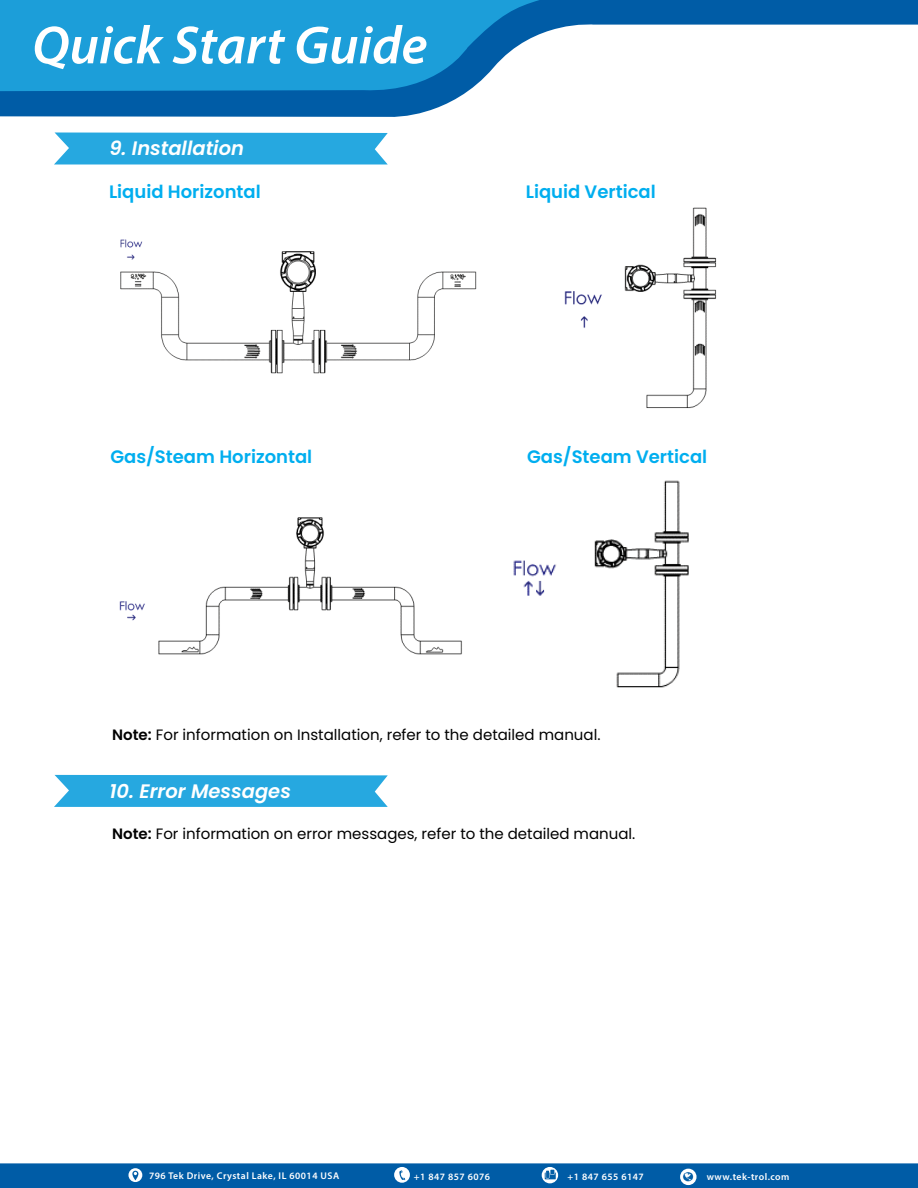
<style>
.page{position:relative;width:918px;height:1188px;background:#fff}
.page>*{position:absolute;margin:0;border:0;box-sizing:border-box;transform-origin:0 0}
.t1{font:italic 600 54px "Myriad Pro";color:#fff}
.t2{font:italic 600 19.5px "Poppins";color:#fff}
.t3{font:600 18px "Poppins";color:#00aeef}
.t4{font:15px "Poppins";color:#000}
.t5{font:600 9.75px "Myriad Pro";letter-spacing:.05em;color:#fff}
.s1{font-weight:600}
</style>
<div class="page">
<svg style="left:0;top:0;width:918px;height:117px"></svg>
<svg style="left:0;top:0;width:540px;height:93px;background:#229bd5"></svg>
<div style="left:0;top:1163px;width:918px;height:25px;background:#005ca6"></div>
<svg style="left:128px;top:1168px;width:14px;height:14px"></svg>
<svg style="left:132px;top:1171px;width:6px;height:9px"></svg>
<div style="left:394px;top:1167px;width:16px;height:16px;background:#fff;border-radius:50%"></div>
<svg style="left:399px;top:1170px;width:6px;height:10px"></svg>
<svg style="left:542px;top:1167px;width:16px;height:16px"></svg>
<svg style="left:545px;top:1170px;width:11px;height:9px"></svg>
<svg style="left:680px;top:1169px;width:17px;height:16px"></svg>
<svg style="left:682px;top:1170px;width:12px;height:12px"></svg>
<svg style="left:54px;top:133px;width:334px;height:32px;background:#32ade1"></svg>
<svg style="left:54px;top:775px;width:334px;height:32px;background:#30ace1"></svg>
<img style="left:120px;top:239px;width:357px;height:135px">
<img style="left:564px;top:207px;width:153px;height:201px">
<img style="left:119px;top:517px;width:343px;height:138px">
<img style="left:513px;top:480px;width:176px;height:208px">
<h1 class="t1" style="left:32px;top:11px;width:397px">Quick Start Guide</h1>
<h2 class="t2" style="left:109px;top:137px;width:136px">9. Installation</h2>
<p class="t3" style="left:109px;top:181px;width:153px">Liquid Horizontal</p>
<p class="t3" style="left:110px;top:446px;width:203px">Gas/Steam Horizontal</p>
<p class="t3" style="left:526px;top:181px;width:132px">Liquid Vertical</p>
<p class="t3" style="left:527px;top:446px;width:182px">Gas/Steam Vertical</p>
<p class="t4" style="left:112px;top:726px;width:490px"><span class="s1">Note:</span> For information on Installation, refer to the detailed manual.</p>
<h2 class="t2" style="left:109px;top:780px;width:183px">10. Error Messages</h2>
<p class="t4" style="left:112px;top:825px;width:525px"><span class="s1">Note:</span> For information on error messages, refer to the detailed manual.</p>
<p class="t5" style="left:149px;top:1170px;width:192px">796 Tek Drive, Crystal Lake, IL 60014 USA</p>
<p class="t5" style="left:414px;top:1171px;width:78px">+1 847 857 6076</p>
<p class="t5" style="left:568px;top:1171px;width:78px">+1 847 655 6147</p>
<p class="t5" style="left:707px;top:1171px;width:84px">www.tek-trol.com</p>
</div>
